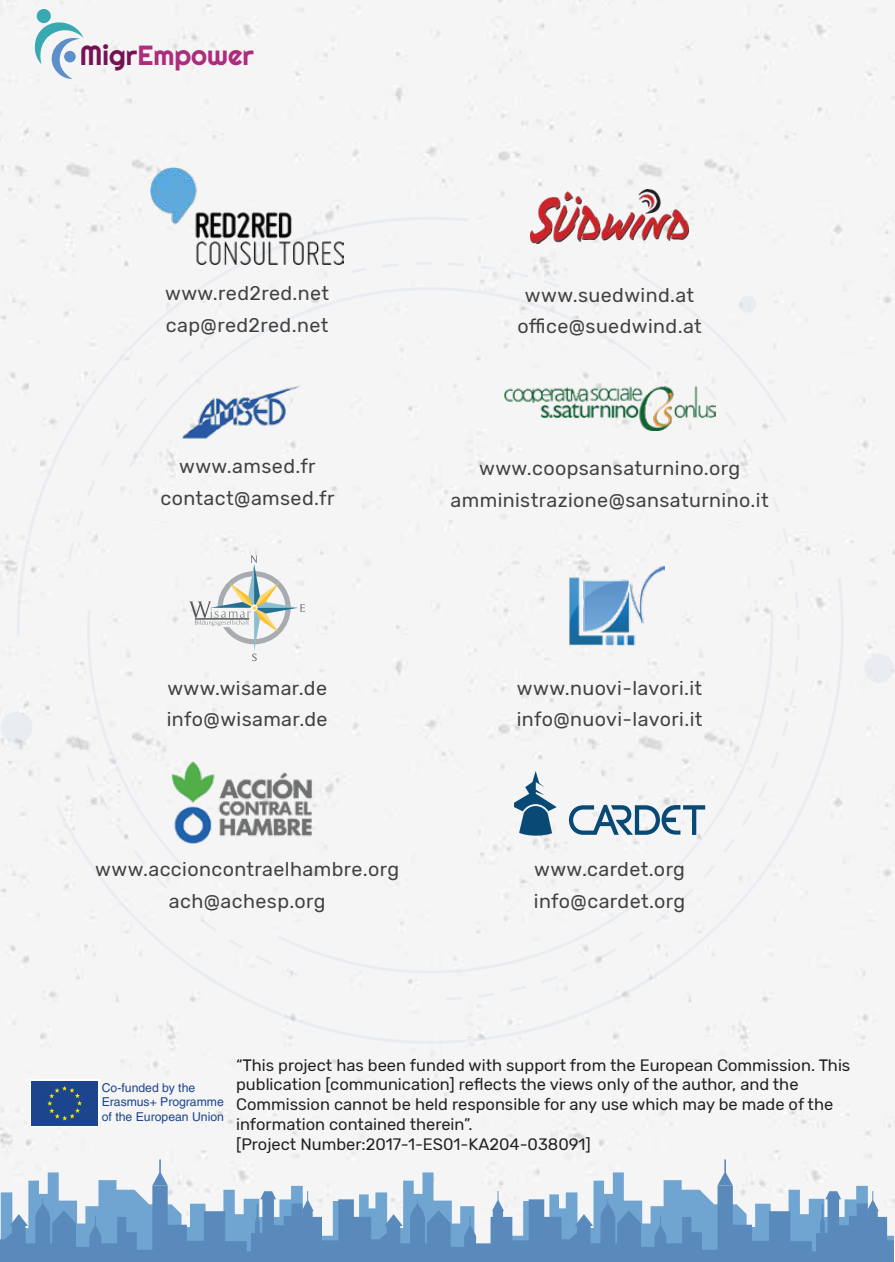
<style>
.page{position:relative;width:895px;height:1262px;background:#f5f5f5}
.page>*{position:absolute;margin:0;border:0;box-sizing:border-box;transform-origin:0 0}
.t1{font:27.6px "Righteous";color:#ad2c7b}
.t2{font:19.8px/31.7px "Rubik";letter-spacing:.02em;color:#414042;text-align:center}
.t3{font:16.5px/19.8px "Rubik";color:#231f20}
.t4{font:12.15px/14.7px "Helvetica";color:#1d458e}
.s1{color:#761253}
</style>
<div class="page">
<svg style="left:1px;top:1159px;width:893px;height:103px"></svg>
<div style="left:17px;top:217px;width:452px;height:421px;background:#f5f5f5"></div>
<div style="left:56px;top:577px;width:797px;height:467px;background:#f5f5f5"></div>
<div style="left:129px;top:252px;width:523px;height:215px;background:#f5f5f5"></div>
<svg style="left:719px;top:448px;width:13px;height:19px"></svg>
<div style="left:277px;top:611px;width:500px;height:390px;background:#f5f5f5"></div>
<svg style="left:572px;top:963px;width:16px;height:9px"></svg>
<svg style="left:177px;top:898px;width:14px;height:13px"></svg>
<svg style="left:541px;top:976px;width:16px;height:7px"></svg>
<svg style="left:478px;top:992px;width:16px;height:6px"></svg>
<svg style="left:510px;top:985px;width:16px;height:7px"></svg>
<svg style="left:202px;top:920px;width:15px;height:12px"></svg>
<svg style="left:228px;top:939px;width:16px;height:10px"></svg>
<svg style="left:286px;top:969px;width:12px;height:7px"></svg>
<svg style="left:257px;top:955px;width:15px;height:10px"></svg>
<svg style="left:135px;top:397px;width:12px;height:14px"></svg>
<svg style="left:178px;top:350px;width:14px;height:13px"></svg>
<svg style="left:155px;top:373px;width:13px;height:13px"></svg>
<svg style="left:203px;top:332px;width:11px;height:10px"></svg>
<svg style="left:351px;top:268px;width:15px;height:5px"></svg>
<svg style="left:446px;top:997px;width:16px;height:3px"></svg>
<svg style="left:116px;top:423px;width:11px;height:15px"></svg>
<svg style="left:100px;top:451px;width:10px;height:16px"></svg>
<svg style="left:87px;top:480px;width:9px;height:16px"></svg>
<svg style="left:76px;top:510px;width:8px;height:17px"></svg>
<svg style="left:781px;top:721px;width:7px;height:16px"></svg>
<svg style="left:758px;top:467px;width:10px;height:16px"></svg>
<svg style="left:601px;top:948px;width:15px;height:10px"></svg>
<div style="left:632px;top:271px;width:155px;height:155px;background:#f5f5f5"></div>
<svg style="left:415px;top:262px;width:16px;height:3px"></svg>
<svg style="left:382px;top:263px;width:17px;height:5px"></svg>
<svg style="left:447px;top:262px;width:17px;height:4px"></svg>
<svg style="left:543px;top:280px;width:16px;height:8px"></svg>
<svg style="left:512px;top:271px;width:16px;height:7px"></svg>
<svg style="left:480px;top:265px;width:16px;height:6px"></svg>
<svg style="left:743px;top:438px;width:10px;height:16px"></svg>
<svg style="left:703px;top:864px;width:12px;height:14px"></svg>
<svg style="left:723px;top:838px;width:12px;height:15px"></svg>
<svg style="left:742px;top:811px;width:10px;height:15px"></svg>
<svg style="left:629px;top:930px;width:15px;height:12px"></svg>
<svg style="left:757px;top:782px;width:10px;height:16px"></svg>
<svg style="left:655px;top:910px;width:15px;height:13px"></svg>
<svg style="left:680px;top:888px;width:13px;height:14px"></svg>
<svg style="left:790px;top:559px;width:5px;height:17px"></svg>
<svg style="left:771px;top:752px;width:8px;height:16px"></svg>
<svg style="left:772px;top:497px;width:8px;height:16px"></svg>
<svg style="left:782px;top:527px;width:7px;height:17px"></svg>
<svg style="left:795px;top:591px;width:4px;height:17px"></svg>
<svg style="left:789px;top:689px;width:6px;height:16px"></svg>
<svg style="left:794px;top:657px;width:5px;height:16px"></svg>
<svg style="left:797px;top:624px;width:3px;height:16px"></svg>
<div style="left:864px;top:654px;width:30px;height:29px;background:#e9edf1;border-radius:50%"></div>
<div style="left:739px;top:296px;width:18px;height:17px;background:#e9edf1;border-radius:50%"></div>
<div style="left:1px;top:711px;width:32px;height:32px;background:#e9edf1;border-radius:50%"></div>
<svg style="left:33px;top:17px;width:51px;height:62px"></svg>
<div style="left:37px;top:9px;width:14px;height:14px;background:#38a9b0;border-radius:50%"></div>
<img style="left:530px;top:189px;width:159px;height:54px">
<img style="left:503px;top:381px;width:213px;height:50px">
<div style="left:68px;top:542px;width:237px;height:347px;background:#f5f5f5"></div>
<img style="left:151px;top:168px;width:193px;height:97px">
<svg style="left:514px;top:771px;width:43px;height:65px"></svg>
<svg style="left:569px;top:805px;width:136px;height:30px"></svg>
<div style="left:30px;top:1080px;width:69px;height:47px;background:#fff"></div>
<div style="left:31px;top:1081px;width:67px;height:45px;background:#1d458e"></div>
<svg style="left:47px;top:1086px;width:35px;height:34px"></svg>
<img style="left:178px;top:384px;width:123px;height:55px">
<img style="left:569px;top:563px;width:95px;height:82px">
<img style="left:170px;top:760px;width:143px;height:85px">
<h1 class="t1" style="left:80px;top:38px;width:176px"><span class="s1">Migr</span>Empower</h1>
<p class="t2" style="left:165px;top:278px;width:166px;text-align:left">www.red2red.net cap@red2red.net</p>
<p class="t2" style="left:517px;top:280px;width:186px">www.suedwind.at office@suedwind.at</p>
<p class="t2" style="left:160px;top:451px;width:176px">www.amsed.fr contact@amsed.fr</p>
<p class="t2" style="left:450px;top:453px;width:320px">www.coopsansaturnino.org amministrazione@sansaturnino.it</p>
<p class="t2" style="left:167px;top:672px;width:162px;text-align:left">www.wisamar.de info@wisamar.de</p>
<p class="t2" style="left:95px;top:854px;width:305px">www.accioncontraelhambre.org ach@achesp.org</p>
<p class="t2" style="left:517px;top:672px;width:187px;text-align:left">www.nuovi-lavori.it info@nuovi-lavori.it</p>
<p class="t2" style="left:534px;top:854px;width:153px;text-align:left">www.cardet.org info@cardet.org</p>
<p class="t4" style="left:102px;top:1080px;width:124px">Co-funded by the<br>Erasmus+ Programme of the European Union</p>
<p class="t3" style="left:236px;top:1055px;width:616px">“This project has been funded with support from the European Commission. This publication [communication] reflects the views only of the author, and the Commission cannot be held responsible for any use which may be made of the information contained therein”.<br>[Project Number:2017-1-ES01-KA204-038091]</p>
</div>
